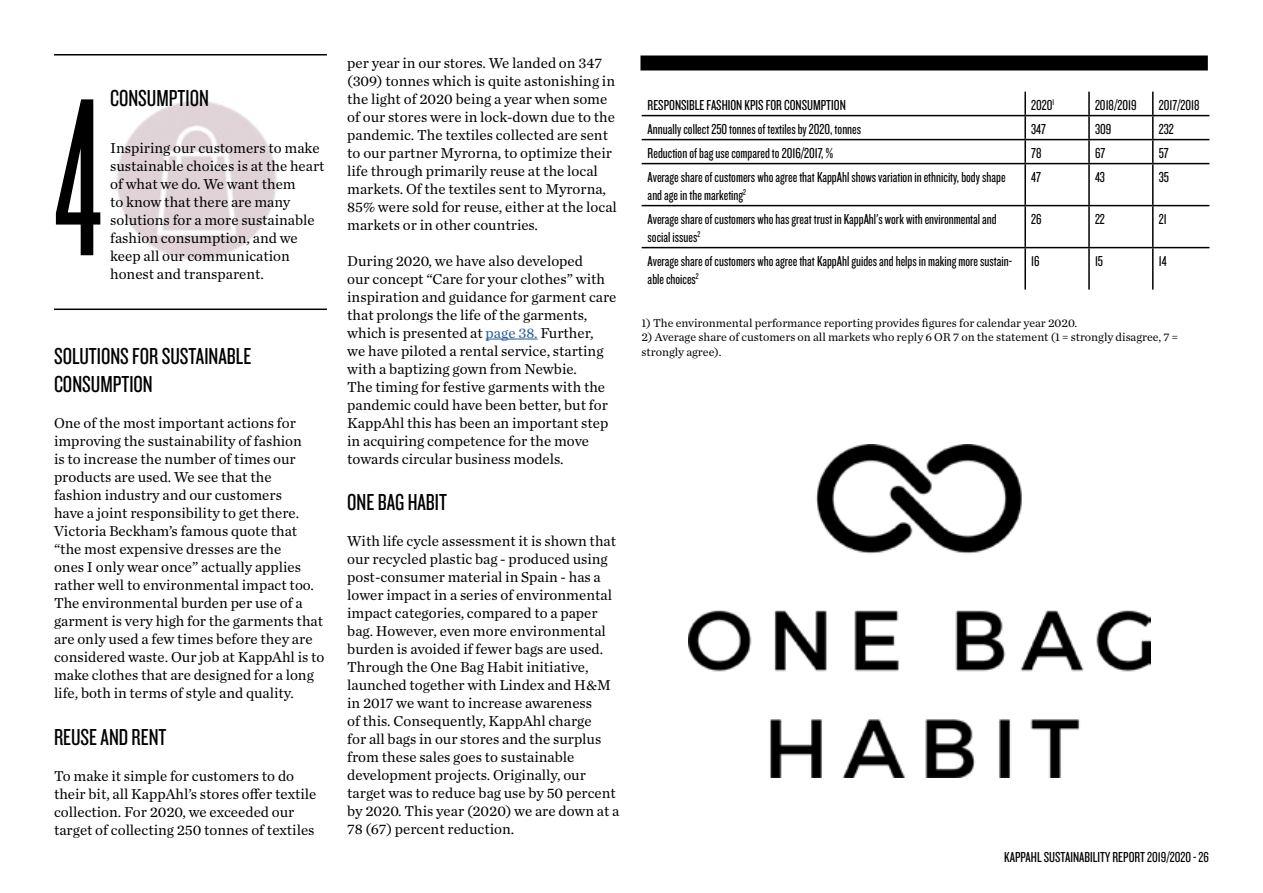
<style>
.page{position:relative;width:1263px;height:893px;background:#fff}
.page>*{position:absolute;margin:0;border:0;box-sizing:border-box;transform-origin:0 0}
.t1{font:234px "Knockout 26 Junior Flywght";color:#000}
.t2{font:24px/28.8px "Knockout 28 Junior Feathrwt";color:#000}
.t3{font:15px/18px "Chronicle Text G1";color:#000}
.t4{font:15px/18px "Knockout 28 Junior Feathrwt";color:#000}
.t5{font:12px/14.4px "Chronicle Text G1";color:#000}
.s1{color:#275b9b}
</style>
<div class="page">
<img style="left:116px;top:101px;width:161px;height:159px">
<hr style="left:54px;top:54px;width:273px;height:2px;background:#000">
<hr style="left:54px;top:309px;width:273px;height:1px;background:#000">
<hr style="left:486px;top:339px;width:52px;height:1px;background:#275b9b">
<hr style="left:1024px;top:92px;width:2px;height:23px;background:#000">
<hr style="left:1088px;top:92px;width:2px;height:23px;background:#000">
<hr style="left:642px;top:115px;width:383px;height:1px;background:#000">
<hr style="left:1025px;top:115px;width:64px;height:1px;background:#000">
<hr style="left:1024px;top:116px;width:2px;height:23px;background:#000">
<hr style="left:1089px;top:115px;width:64px;height:1px;background:#000">
<hr style="left:1088px;top:116px;width:2px;height:23px;background:#000">
<hr style="left:1153px;top:115px;width:56px;height:1px;background:#000">
<hr style="left:642px;top:139px;width:383px;height:1px;background:#000">
<hr style="left:1025px;top:139px;width:64px;height:1px;background:#000">
<hr style="left:1024px;top:140px;width:2px;height:23px;background:#000">
<hr style="left:1089px;top:139px;width:64px;height:1px;background:#000">
<hr style="left:1088px;top:140px;width:2px;height:23px;background:#000">
<hr style="left:1153px;top:139px;width:56px;height:1px;background:#000">
<svg style="left:1152px;top:92px;width:1px;height:71px"></svg>
<hr style="left:642px;top:163px;width:383px;height:1px;background:#000">
<hr style="left:1025px;top:163px;width:64px;height:1px;background:#000">
<hr style="left:1024px;top:164px;width:2px;height:41px;background:#000">
<hr style="left:1089px;top:163px;width:64px;height:1px;background:#000">
<hr style="left:1088px;top:164px;width:2px;height:41px;background:#000">
<hr style="left:1153px;top:163px;width:56px;height:1px;background:#000">
<hr style="left:1152px;top:164px;width:1px;height:41px;background:#000">
<hr style="left:642px;top:205px;width:383px;height:1px;background:#000">
<hr style="left:1025px;top:205px;width:64px;height:1px;background:#000">
<hr style="left:1024px;top:206px;width:2px;height:41px;background:#000">
<hr style="left:1089px;top:205px;width:64px;height:1px;background:#000">
<hr style="left:1088px;top:206px;width:2px;height:41px;background:#000">
<hr style="left:1153px;top:205px;width:56px;height:1px;background:#000">
<hr style="left:1152px;top:206px;width:1px;height:41px;background:#000">
<hr style="left:642px;top:247px;width:383px;height:1px;background:#000">
<hr style="left:1025px;top:247px;width:64px;height:1px;background:#000">
<hr style="left:1024px;top:248px;width:2px;height:42px;background:#000">
<hr style="left:1089px;top:247px;width:64px;height:1px;background:#000">
<hr style="left:1088px;top:248px;width:2px;height:42px;background:#000">
<hr style="left:1153px;top:247px;width:56px;height:1px;background:#000">
<hr style="left:1152px;top:248px;width:1px;height:42px;background:#000">
<div style="left:640px;top:56px;width:568px;height:15px;background:#000"></div>
<img style="left:688px;top:445px;width:462px;height:332px">
<h1 class="t1" style="left:54px;top:48px;width:50px">4</h1>
<h2 class="t2" style="left:110px;top:83px;width:100px">CONSUMPTION</h2>
<p class="t3" style="left:110px;top:138px;width:216px">Inspiring our customers to make sustainable choices is at the heart of what we do. We want them<br>to know that there are many solutions for a more sustainable fashion consumption, and we keep all our communication honest and transparent.</p>
<h2 class="t2" style="left:54px;top:340px;width:199px">SOLUTIONS FOR SUSTAINABLE<br>CONSUMPTION</h2>
<p class="t3" style="left:54px;top:414px;width:272px">One of the most important actions for improving the sustainability of fashion<br>is to increase the number of times our products are used. We see that the<br>fashion industry and our customers<br>have a joint responsibility to get there.<br>Victoria Beckham’s famous quote that “the most expensive dresses are the<br>ones I only wear once” actually applies rather well to environmental impact too.<br>The environmental burden per use of a garment is very high for the garments that are only used a few times before they are considered waste. Our job at KappAhl is to make clothes that are designed for a long life, both in terms of style and quality.</p>
<h2 class="t2" style="left:54px;top:722px;width:114px">REUSE AND RENT</h2>
<p class="t3" style="left:54px;top:766px;width:264px">To make it simple for customers to do their bit, all KappAhl’s stores offer textile collection. For 2020, we exceeded our target of collecting 250 tonnes of textiles</p>
<p class="t3" style="left:347px;top:53px;width:271px">per year in our stores. We landed on 347 (309) tonnes which is quite astonishing in the light of 2020 being a year when some of our stores were in lock-down due to the pandemic. The textiles collected are sent to our partner Myrorna, to optimize their life through primarily reuse at the local markets. Of the textiles sent to Myrorna, 85% were sold for reuse, either at the local markets or in other countries.</p>
<p class="t3" style="left:347px;top:251px;width:271px">During 2020, we have also developed<br>our concept “Care for your clothes” with inspiration and guidance for garment care that prolongs the life of the garments, which is presented at <span class="s1">page 38.</span> Further,<br>we have piloted a rental service, starting with a baptizing gown from Newbie.<br>The timing for festive garments with the pandemic could have been better, but for KappAhl this has been an important step in acquiring competence for the move towards circular business models.</p>
<h2 class="t2" style="left:347px;top:487px;width:101px">ONE BAG HABIT</h2>
<p class="t3" style="left:347px;top:531px;width:274px">With life cycle assessment it is shown that our recycled plastic bag - produced using post-consumer material in Spain - has a lower impact in a series of environmental impact categories, compared to a paper bag. However, even more environmental burden is avoided if fewer bags are used.<br>Through the One Bag Habit initiative, launched together with Lindex and H&amp;M in 2017 we want to increase awareness<br>of this. Consequently, KappAhl charge<br>for all bags in our stores and the surplus from these sales goes to sustainable development projects. Originally, our target was to reduce bag use by 50 percent by 2020. This year (2020) we are down at a 78 (67) percent reduction.</p>
<p class="t4" style="left:648px;top:95px;width:200px">RESPONSIBLE FASHION KPIS FOR CONSUMPTION</p>
<p class="t4" style="left:1031px;top:95px;width:24px">2020<sup>1</sup></p>
<p class="t4" style="left:1095px;top:95px;width:43px">2018/2019</p>
<p class="t4" style="left:1159px;top:95px;width:42px">2017/2018</p>
<p class="t4" style="left:648px;top:119px;width:215px">Annually collect 250 tonnes of textiles by 2020, tonnes</p>
<p class="t4" style="left:1031px;top:119px;width:16px">347</p>
<p class="t4" style="left:1095px;top:119px;width:18px">309</p>
<p class="t4" style="left:1159px;top:119px;width:16px">232</p>
<p class="t4" style="left:648px;top:143px;width:187px">Reduction of bag use compared to 2016/2017, %</p>
<p class="t4" style="left:1031px;top:143px;width:12px">78</p>
<p class="t4" style="left:1095px;top:143px;width:12px">67</p>
<p class="t4" style="left:1159px;top:143px;width:11px">57</p>
<p class="t4" style="left:648px;top:167px;width:359px">Average share of customers who agree that KappAhl shows variation in ethnicity, body shape and age in the marketing<sup>2</sup></p>
<p class="t4" style="left:1031px;top:167px;width:11px">47</p>
<p class="t4" style="left:1095px;top:167px;width:11px">43</p>
<p class="t4" style="left:1159px;top:167px;width:12px">35</p>
<p class="t4" style="left:648px;top:209px;width:351px">Average share of customers who has great trust in KappAhl's work with environmental and social issues<sup>2</sup></p>
<p class="t4" style="left:1031px;top:209px;width:12px">26</p>
<p class="t4" style="left:1095px;top:209px;width:11px">22</p>
<p class="t4" style="left:1159px;top:209px;width:9px">21</p>
<p class="t4" style="left:648px;top:251px;width:366px">Average share of customers who agree that KappAhl guides and helps in making more sustain&shy;able choices<sup>2</sup></p>
<p class="t4" style="left:1031px;top:251px;width:10px">16</p>
<p class="t4" style="left:1095px;top:251px;width:10px">15</p>
<p class="t4" style="left:1159px;top:251px;width:9px">14</p>
<p class="t5" style="left:642px;top:315px;width:437px">1) The environmental performance reporting provides figures for calendar year 2020.</p>
<p class="t5" style="left:642px;top:329px;width:538px">2) Average share of customers on all markets who reply 6 OR 7 on the statement (1 = strongly disagree, 7 = strongly agree).</p>
<p class="t4" style="left:1004px;top:848px;width:206px">KAPPAHL SUSTAINABILITY REPORT 2019/2020 - 26</p>
</div>
